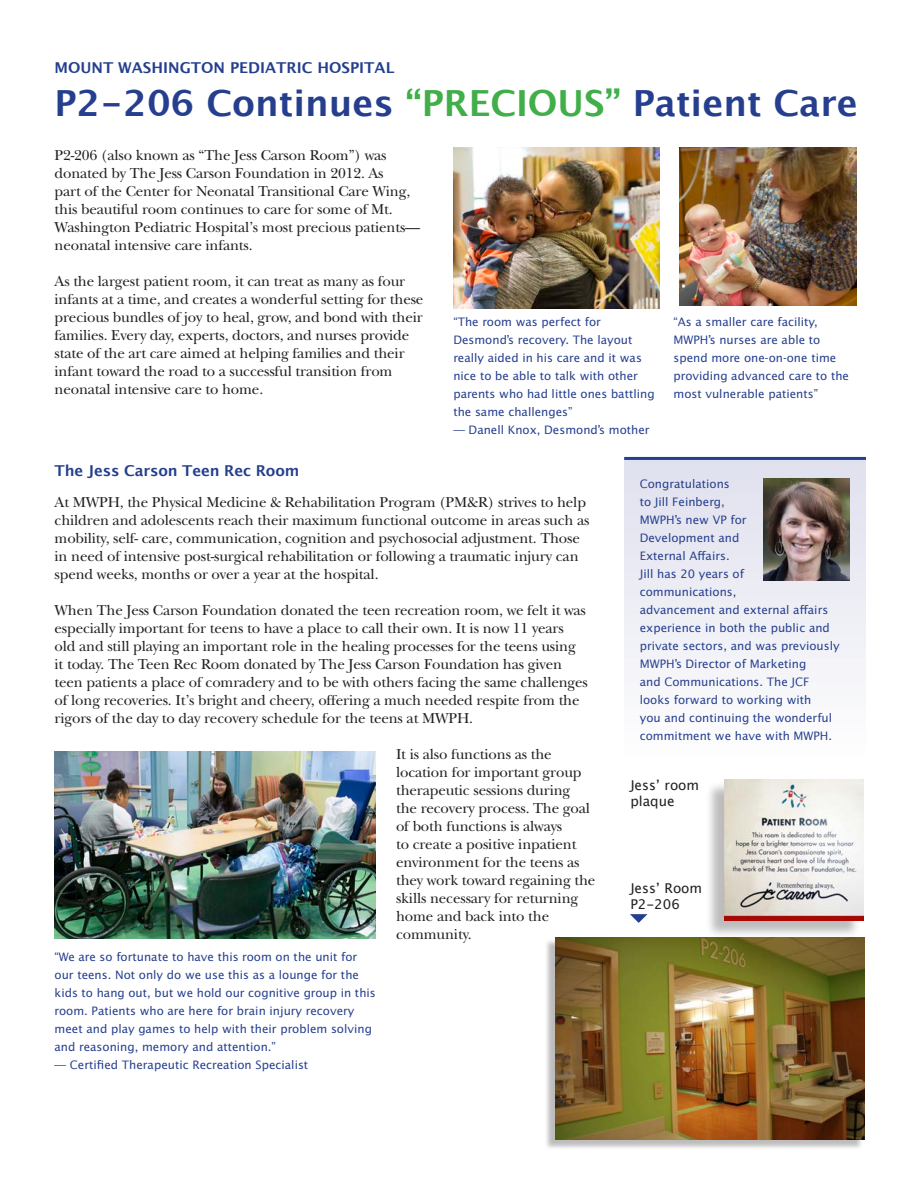
<style>
.page{position:relative;width:918px;height:1188px;background:#fff}
.page>*{position:absolute;margin:0;border:0;box-sizing:border-box;transform-origin:0 0}
.t1{font:700 36px "Lucida Grande";color:#253f8e}
.t2{font:15px/18px "New Baskerville";letter-spacing:-.01em;color:#231f20}
.t3{font:700 15px "Lucida Grande";color:#253f8e}
.t4{font:13.5px/16.2px "Lucida Grande";color:#231f20}
.t5{font:11.7px/18px "Lucida Sans";color:#253f8e}
.s1{color:#40ae49}
</style>
<div class="page">
<div style="left:545px;top:938px;width:318px;height:212px;background:#231f20;opacity:.3"></div>
<img style="left:555px;top:937px;width:310px;height:203px">
<svg style="left:630px;top:914px;width:17px;height:9px"></svg>
<div style="left:706px;top:781px;width:155px;height:158px;background:#231f20;opacity:.3"></div>
<img style="left:724px;top:779px;width:140px;height:142px">
<img style="left:55px;top:751px;width:321px;height:188px">
<img style="left:453px;top:147px;width:207px;height:161px">
<img style="left:679px;top:147px;width:177px;height:159px">
<div style="left:624px;top:458px;width:241px;height:303px;background:linear-gradient(to bottom,#dedeec,#fefeff)"></div>
<img style="left:763px;top:479px;width:87px;height:102px">
<hr style="left:624px;top:457px;width:242px;height:3px;background:#253f8e">
<p class="t3" style="left:54px;top:55px;width:341px">MOUNT WASHINGTON PEDIATRIC HOSPITAL</p>
<h1 class="t1" style="left:54px;top:74px;width:805px">P2-206 Continues <span class="s1">“PRECIOUS”</span> Patient Care</h1>
<p class="t2" style="left:55px;top:146px;width:367px">P2-206 (also known as “The Jess Carson Room”) was donated by The Jess Carson Foundation in 2012. As<br>part of the Center for Neonatal Transitional Care Wing, this beautiful room continues to care for some of Mt.<br>Washington Pediatric Hospital’s most precious patients— neonatal intensive care infants.</p>
<p class="t2" style="left:55px;top:272px;width:370px">As the largest patient room, it can treat as many as four infants at a time, and creates a wonderful setting for these precious bundles of joy to heal, grow, and bond with their families. Every day, experts, doctors, and nurses provide state of the art care aimed at helping families and their infant toward the road to a successful transition from neonatal intensive care to home.</p>
<p class="t5" style="left:453px;top:312px;width:203px">“The room was perfect for<br>Desmond’s recovery. The layout really aided in his care and it was nice to be able to talk with other parents who had little ones battling the same challenges”</p>
<p class="t5" style="left:453px;top:420px;width:198px">— Danell Knox, Desmond’s mother</p>
<p class="t5" style="left:674px;top:312px;width:177px">“As a smaller care facility,<br>MWPH’s nurses are able to spend more one-on-one time providing advanced care to the most vulnerable patients”</p>
<p class="t3" style="left:55px;top:458px;width:246px">The Jess Carson Teen Rec Room</p>
<p class="t2" style="left:55px;top:494px;width:537px">At MWPH, the Physical Medicine &amp; Rehabilitation Program (PM&amp;R) strives to help children and adolescents reach their maximum functional outcome in areas such as mobility, self- care, communication, cognition and psychosocial adjustment. Those in need of intensive post-surgical rehabilitation or following a traumatic injury can spend weeks, months or over a year at the hospital.</p>
<p class="t2" style="left:55px;top:602px;width:535px">When The Jess Carson Foundation donated the teen recreation room, we felt it was especially important for teens to have a place to call their own. It is now 11 years old and still playing an important role in the healing processes for the teens using it today. The Teen Rec Room donated by The Jess Carson Foundation has given teen patients a place of comradery and to be with others facing the same challenges of long recoveries. It’s bright and cheery, offering a much needed respite from the rigors of the day to day recovery schedule for the teens at MWPH.</p>
<p class="t2" style="left:396px;top:746px;width:201px">It is also functions as the location for important group therapeutic sessions during<br>the recovery process. The goal of both functions is always<br>to create a positive inpatient environment for the teens as they work toward regaining the skills necessary for returning home and back into the community.</p>
<p class="t5" style="left:55px;top:947px;width:323px">“We are so fortunate to have this room on the unit for our teens. Not only do we use this as a lounge for the kids to hang out, but we hold our cognitive group in this room. Patients who are here for brain injury recovery meet and play games to help with their problem solving and reasoning, memory and attention.”</p>
<p class="t5" style="left:55px;top:1055px;width:255px">— Certified Therapeutic Recreation Specialist</p>
<p class="t5" style="left:640px;top:474px;width:201px">Congratulations<br>to Jill Feinberg,<br>MWPH’s new VP for<br>Development and<br>External Affairs.<br>Jill has 20 years of communications,<br>advancement and external affairs experience in both the public and private sectors, and was previously<br>MWPH’s Director of Marketing<br>and Communications. The JCF looks forward to working with<br>you and continuing the wonderful commitment we have with MWPH.</p>
<p class="t4" style="left:630px;top:777px;width:70px">Jess’ room plaque</p>
<p class="t4" style="left:630px;top:880px;width:73px">Jess’ Room<br>P2-206</p>
</div>
